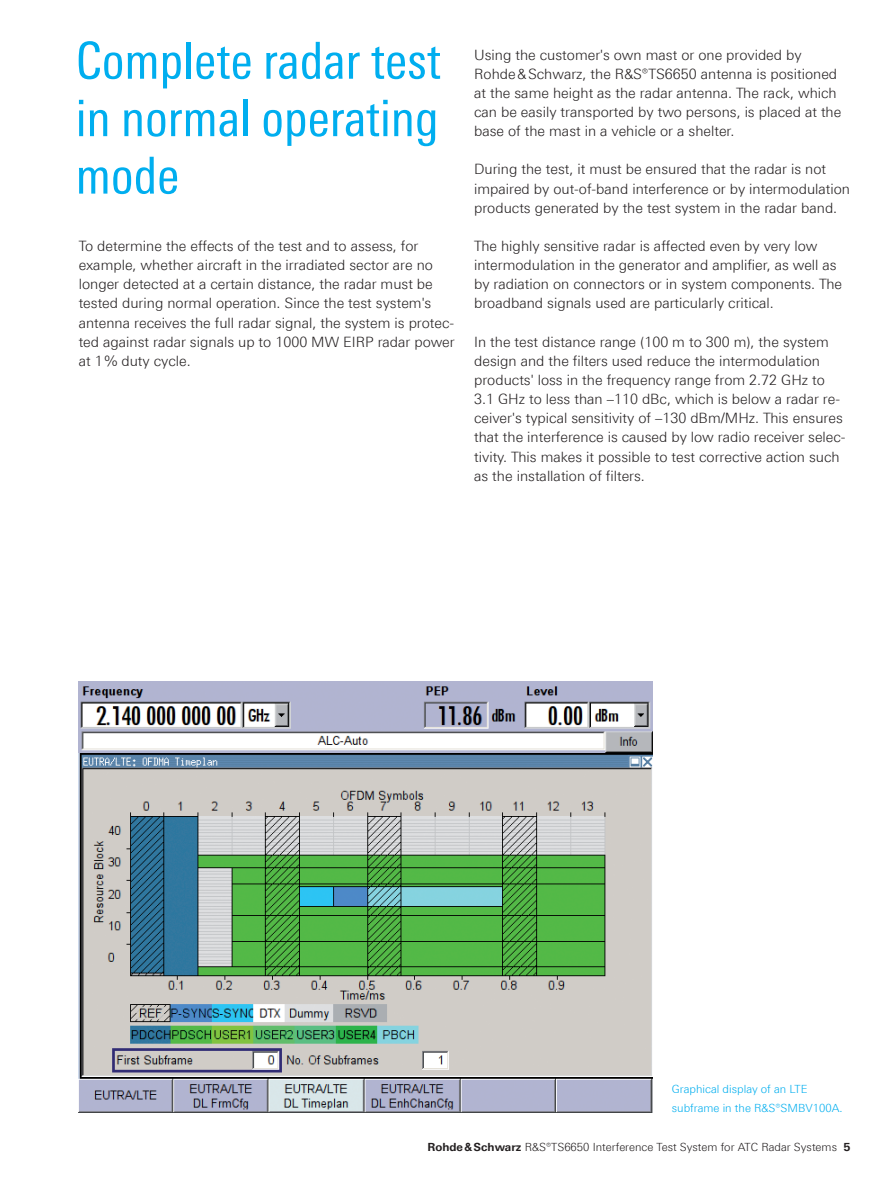
<style>
.page{position:relative;width:893px;height:1191px;background:#fff}
.page>*{position:absolute;margin:0;border:0;box-sizing:border-box;transform-origin:0 0}
.t1{font:51px/57.4px "Linotype Univers 420 Cn";color:#00aeef;text-align:justify}
.t2{font:300 14.25px/19.2px "Linotype Univers 330";color:#231f20}
.t3{font:300 11.25px "Linotype Univers 330";color:#231f20}
.t4{font:300 11.25px/19.2px "Linotype Univers 330";color:#00aeef}
.s1{font-family:"Linotype Univers 630";font-weight:700}
</style>
<div class="page">
<img style="left:79px;top:681px;width:574px;height:431px">
<h1 class="t1" style="left:76px;top:32px;width:367px">Complete radar test in normal operating mode</h1>
<p class="t2" style="left:79px;top:236px;width:378px">To determine the effects of the test and to assess, for example, whether aircraft in the irradiated sector are no longer detected at a certain distance, the radar must be tested during normal operation. Since the test system's antenna receives the full radar signal, the system is protec&shy;ted against radar signals up to 1000 MW EIRP radar power at 1% duty cycle.</p>
<p class="t2" style="left:474px;top:45px;width:369px">Using the customer's own mast or one provided by Rohde&amp;Schwarz, the R&amp;S®TS6650 antenna is positioned at the same height as the radar antenna. The rack, which can be easily transported by two persons, is placed at the base of the mast in a vehicle or a shelter.</p>
<p class="t2" style="left:474px;top:160px;width:378px">During the test, it must be ensured that the radar is not impaired by out-of-band interference or by intermodulation products generated by the test system in the radar band.</p>
<p class="t2" style="left:474px;top:236px;width:370px">The highly sensitive radar is affected even by very low intermodulation in the generator and amplifier, as well as by radiation on connectors or in system components. The broadband signals used are particularly critical.</p>
<p class="t2" style="left:474px;top:332px;width:373px">In the test distance range (100 m to 300 m), the system design and the filters used reduce the intermodulation products' loss in the frequency range from 2.72 GHz to 3.1 GHz to less than –110 dBc, which is below a radar re&shy;ceiver's typical sensitivity of –130 dBm/MHz. This ensures that the interference is caused by low radio receiver selec&shy;tivity. This makes it possible to test corrective action such as the installation of filters.</p>
<p class="t4" style="left:672px;top:1079px;width:172px">Graphical display of an LTE subframe in the R&amp;S®SMBV100A.</p>
<p class="t3" style="left:427px;top:1140px;width:425px"><span class="s1">Rohde&amp;Schwarz</span> R&amp;S®TS6650 Interference Test System for ATC Radar Systems <span class="s1">5</span></p>
</div>
